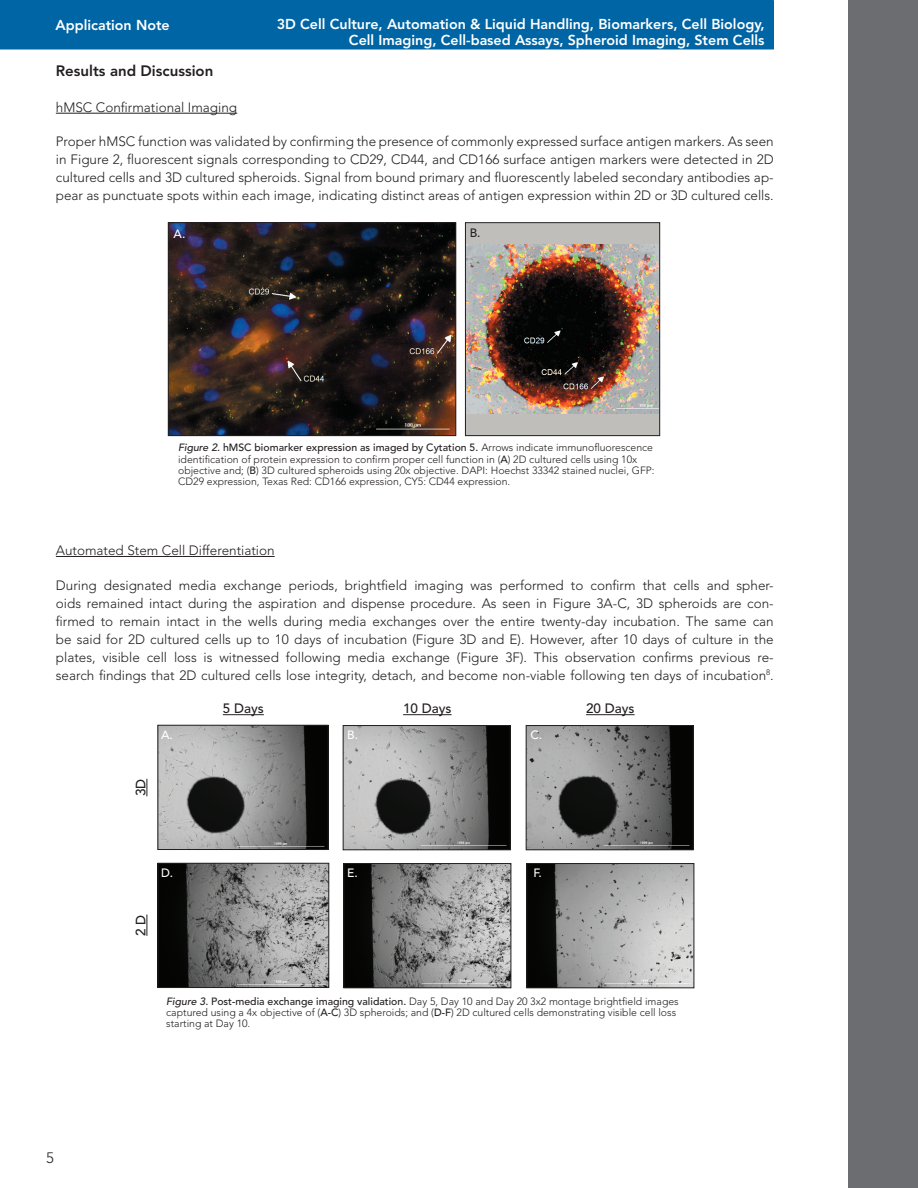
<style>
.page{position:relative;width:918px;height:1188px;background:#fff}
.page>*{position:absolute;margin:0;border:0;box-sizing:border-box;transform-origin:0 0}
.t1{font:800 15px "Avenir LT Std";color:#231f20}
.t2{font:300 15px "Avenir LT Std";color:#231f20}
.t3{font:800 14.25px/15.8px "Avenir LT Std";color:#fff;text-align:right}
.t4{font:300 13.5px/18px "Avenir LT Std";color:#231f20;text-align:justify}
.t5{font:500 13.5px "Avenir LT Std";color:#231f20}
.t6{font:500 12px "Avenir LT Std";color:#fff}
.t7{font:500 12px "Avenir LT Std";color:#231f20}
.t8{font:300 10.5px/11.2px "Avenir LT Std";color:#231f20}
.s1{font-weight:500;font-style:italic}
.s2{font-weight:500}
</style>
<div class="page">
<div style="left:0;top:0;width:774px;height:50px;background:#0065a4"></div>
<div style="left:848px;top:0;width:70px;height:1188px;background:#6c6d70"></div>
<img style="left:160px;top:727px;width:167px;height:121px">
<div style="left:158px;top:725px;width:171px;height:125px;border:1px solid #231f20"></div>
<img style="left:345px;top:727px;width:164px;height:121px">
<div style="left:343px;top:725px;width:168px;height:125px;border:1px solid #231f20"></div>
<svg style="left:147px;top:779px;width:1px;height:17px"></svg>
<img style="left:160px;top:865px;width:167px;height:121px">
<div style="left:158px;top:863px;width:171px;height:125px;border:1px solid #231f20"></div>
<img style="left:345px;top:865px;width:164px;height:121px">
<div style="left:343px;top:863px;width:168px;height:125px;border:1px solid #231f20"></div>
<svg style="left:147px;top:915px;width:1px;height:21px"></svg>
<hr style="left:223px;top:714px;width:41px;height:1px;background:#231f20">
<hr style="left:403px;top:714px;width:49px;height:1px;background:#231f20">
<img style="left:170px;top:224px;width:284px;height:210px">
<div style="left:168px;top:222px;width:288px;height:214px;border:1px solid #231f20"></div>
<div style="left:465px;top:223px;width:195px;height:213px;background:#bfbebb"></div>
<img style="left:467px;top:244px;width:191px;height:170px">
<div style="left:465px;top:222px;width:195px;height:214px;border:1px solid #231f20"></div>
<hr style="left:56px;top:556px;width:219px;height:1px;background:#231f20">
<hr style="left:56px;top:113px;width:181px;height:1px;background:#231f20">
<img style="left:528px;top:727px;width:164px;height:121px">
<div style="left:526px;top:725px;width:168px;height:125px;border:1px solid #231f20"></div>
<img style="left:528px;top:865px;width:164px;height:121px">
<div style="left:526px;top:863px;width:168px;height:125px;border:1px solid #231f20"></div>
<hr style="left:586px;top:714px;width:49px;height:1px;background:#231f20">
<p class="t3" style="left:56px;top:17px;width:116px">Application Note</p>
<p class="t3" style="left:277px;top:17px;width:489px">3D Cell Culture, Automation &amp; Liquid Handling, Biomarkers, Cell Biology,<br>Cell Imaging, Cell-based Assays, Spheroid Imaging, Stem Cells</p>
<p class="t1" style="left:56px;top:62px;width:159px">Results and Discussion</p>
<p class="t4" style="left:56px;top:98px;width:183px">hMSC Confirmational Imaging</p>
<p class="t4" style="left:56px;top:133px;width:719px">Proper hMSC function was validated by confirming the presence of commonly expressed surface antigen markers. As seen in Figure 2, fluorescent signals corresponding to CD29, CD44, and CD166 surface antigen markers were detected in 2D cultured cells and 3D cultured spheroids. Signal from bound primary and fluorescently labeled secondary antibodies ap&shy;pear as punctuate spots within each image, indicating distinct areas of antigen expression within 2D or 3D cultured cells.</p>
<p class="t6" style="left:174px;top:227px;width:13px">A.</p>
<p class="t7" style="left:470px;top:226px;width:12px">B.</p>
<p class="t8" style="left:178px;top:442px;width:478px"><span class="s1">Figure 2.</span> <span class="s2">hMSC biomarker expression as imaged by Cytation 5.</span> Arrows indicate immunofluorescence identification of protein expression to confirm proper cell function in (<span class="s2">A</span>) 2D cultured cells using 10x objective and; (<span class="s2">B</span>) 3D cultured spheroids using 20x objective. DAPI: Hoechst 33342 stained nuclei, GFP:<br>CD29 expression, Texas Red: CD166 expression, CY5: CD44 expression.</p>
<p class="t4" style="left:56px;top:542px;width:220px">Automated Stem Cell Differentiation</p>
<p class="t4" style="left:56px;top:576px;width:719px">During designated media exchange periods, brightfield imaging was performed to confirm that cells and spher&shy;oids remained intact during the aspiration and dispense procedure. As seen in Figure 3A-C, 3D spheroids are con&shy;firmed to remain intact in the wells during media exchanges over the entire twenty-day incubation. The same can be said for 2D cultured cells up to 10 days of incubation (Figure 3D and E). However, after 10 days of culture in the plates, visible cell loss is witnessed following media exchange (Figure 3F). This observation confirms previous re&shy;search findings that 2D cultured cells lose integrity, detach, and become non-viable following ten days of incubation<sup>8</sup>.</p>
<p class="t2" style="left:46px;top:1149px;width:9px">5</p>
<p class="t5" style="left:223px;top:701px;width:43px">5 Days</p>
<p class="t5" style="left:403px;top:701px;width:50px">10 Days</p>
<p class="t6" style="left:161px;top:727px;width:13px">A.</p>
<p class="t6" style="left:347px;top:727px;width:12px">B.</p>
<p class="t6" style="left:530px;top:727px;width:13px">C.</p>
<p class="t5" style="left:133px;top:796px;width:19px;rotate:-90deg">3D</p>
<p class="t5" style="left:586px;top:701px;width:50px">20 Days</p>
<p class="t5" style="left:133px;top:936px;width:23px;rotate:-90deg">2 D</p>
<p class="t6" style="left:161px;top:866px;width:14px">D.</p>
<p class="t6" style="left:347px;top:866px;width:12px">E.</p>
<p class="t6" style="left:533px;top:866px;width:10px">F.</p>
<p class="t8" style="left:166px;top:995px;width:514px"><span class="s1">Figure 3.</span> <span class="s2">Post-media exchange imaging validation.</span> Day 5, Day 10 and Day 20 3x2 montage brightfield images captured using a 4x objective of (<span class="s2">A-C</span>) 3D spheroids; and (<span class="s2">D-F</span>) 2D cultured cells demonstrating visible cell loss starting at Day 10.</p>
</div>
